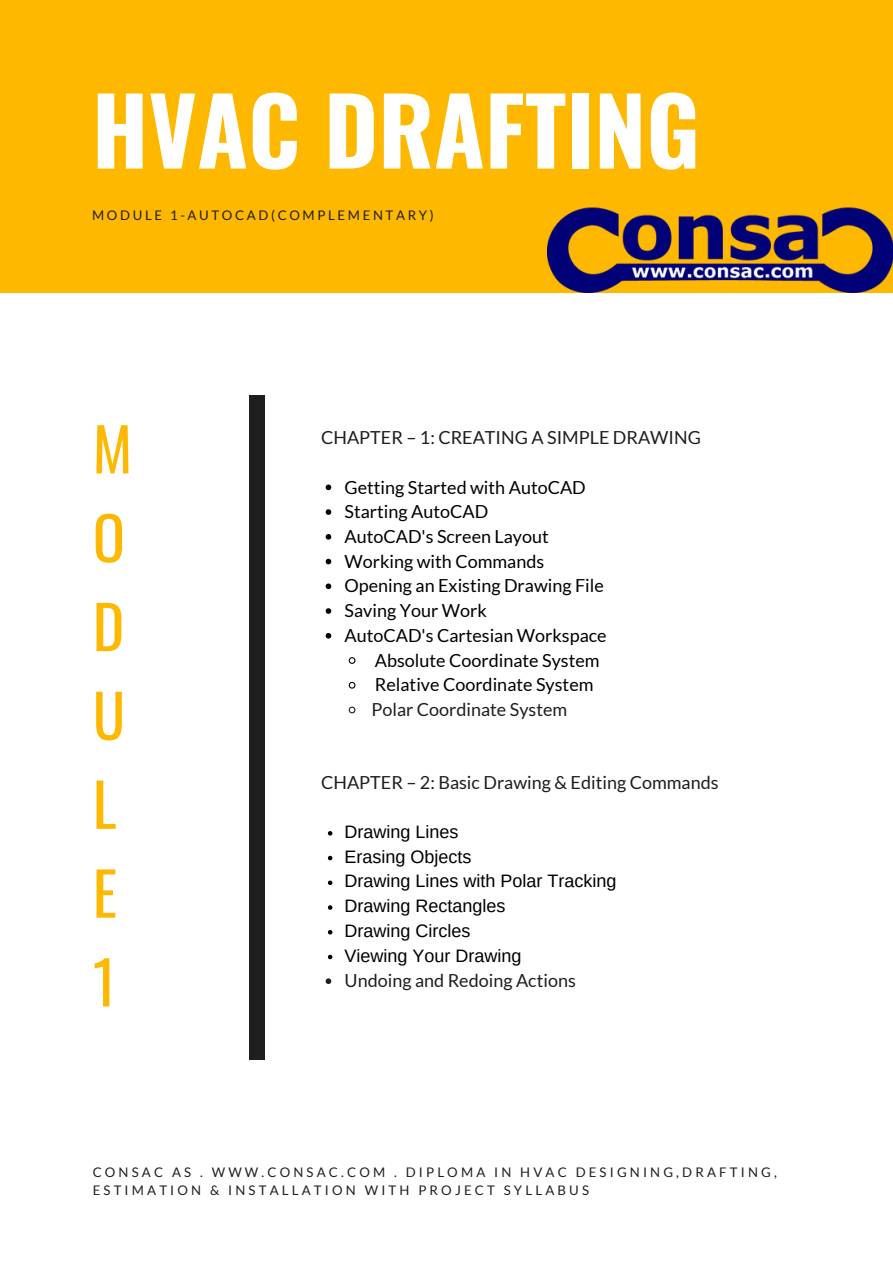
<style>
.page{position:relative;width:893px;height:1264px;background:#fff}
.page>*{position:absolute;margin:0;border:0;box-sizing:border-box;transform-origin:0 0}
.t1{font:700 92.55px "Oswald";color:#fff}
.t2{font:59.55px "Oswald";color:#ffb800}
.t3{font:18px "Lato";color:#000}
.t4{font:18px "Lato";color:#1e1e1e}
.t5{font:18px "Arimo";color:#000}
.t6{font:13.2px/18px "Lato";letter-spacing:.24em;color:#1e1e1e}
.t7{font:13.2px "Lato";letter-spacing:.2em;color:#1e1e1e}
</style>
<div class="page">
<svg style="left:325px;top:484px;width:6px;height:6px"></svg>
<svg style="left:325px;top:509px;width:6px;height:6px"></svg>
<svg style="left:325px;top:534px;width:6px;height:5px"></svg>
<svg style="left:325px;top:558px;width:6px;height:6px"></svg>
<svg style="left:325px;top:583px;width:6px;height:6px"></svg>
<svg style="left:325px;top:608px;width:6px;height:6px"></svg>
<svg style="left:325px;top:633px;width:6px;height:5px"></svg>
<svg style="left:348px;top:657px;width:8px;height:7px"></svg>
<svg style="left:348px;top:681px;width:8px;height:8px"></svg>
<svg style="left:348px;top:706px;width:8px;height:8px"></svg>
<div style="left:0;top:0;width:892px;height:292px;background:#ffb800"></div>
<div style="left:249px;top:395px;width:16px;height:665px;background:#1e1e1e"></div>
<svg style="left:328px;top:831px;width:4px;height:4px"></svg>
<svg style="left:328px;top:855px;width:4px;height:5px"></svg>
<svg style="left:328px;top:880px;width:4px;height:5px"></svg>
<svg style="left:328px;top:905px;width:4px;height:4px"></svg>
<svg style="left:328px;top:930px;width:4px;height:4px"></svg>
<svg style="left:328px;top:954px;width:4px;height:5px"></svg>
<svg style="left:325px;top:978px;width:6px;height:6px"></svg>
<img style="left:548px;top:207px;width:344px;height:85px">
<p class="t1" style="left:92px;top:58px;width:609px">HVAC DRAFTING</p>
<p class="t7" style="left:92px;top:207px;width:343px">MODULE 1-AUTOCAD(COMPLEMENTARY)</p>
<p class="t2" style="left:93px;top:402px;width:41px">M</p>
<p class="t2" style="left:93px;top:491px;width:34px">O</p>
<p class="t2" style="left:93px;top:580px;width:33px">D</p>
<p class="t2" style="left:93px;top:669px;width:34px">U</p>
<p class="t2" style="left:93px;top:757px;width:25px">L</p>
<p class="t2" style="left:93px;top:846px;width:26px">E</p>
<p class="t2" style="left:93px;top:935px;width:25px">1</p>
<p class="t4" style="left:321px;top:426px;width:381px">CHAPTER – 1: CREATING A SIMPLE DRAWING</p>
<p class="t3" style="left:344px;top:476px;width:243px">Getting Started with AutoCAD</p>
<p class="t3" style="left:344px;top:500px;width:145px">Starting AutoCAD</p>
<p class="t3" style="left:344px;top:525px;width:206px">AutoCAD's Screen Layout</p>
<p class="t3" style="left:344px;top:550px;width:201px">Working with Commands</p>
<p class="t3" style="left:344px;top:574px;width:261px">Opening an Existing Drawing File</p>
<p class="t3" style="left:344px;top:599px;width:144px">Saving Your Work</p>
<p class="t3" style="left:344px;top:624px;width:263px">AutoCAD's Cartesian Workspace</p>
<p class="t3" style="left:375px;top:649px;width:226px">Absolute Coordinate System</p>
<p class="t3" style="left:375px;top:673px;width:220px">Relative Coordinate System</p>
<p class="t4" style="left:371px;top:698px;width:197px">Polar Coordinate System</p>
<p class="t4" style="left:321px;top:771px;width:399px">CHAPTER – 2: Basic Drawing &amp; Editing Commands</p>
<p class="t5" style="left:344px;top:821px;width:115px">Drawing Lines</p>
<p class="t5" style="left:344px;top:846px;width:128px">Erasing Objects</p>
<p class="t5" style="left:344px;top:871px;width:273px">Drawing Lines with Polar Tracking</p>
<p class="t5" style="left:344px;top:895px;width:162px">Drawing Rectangles</p>
<p class="t5" style="left:344px;top:920px;width:127px">Drawing Circles</p>
<p class="t5" style="left:344px;top:945px;width:178px">Viewing Your Drawing</p>
<p class="t4" style="left:344px;top:969px;width:233px">Undoing and Redoing Actions</p>
<p class="t6" style="left:93px;top:1162px;width:685px">CONSAC AS . WWW.CONSAC.COM . DIPLOMA IN HVAC DESIGNING,DRAFTING,<br>ESTIMATION &amp; INSTALLATION WITH PROJECT SYLLABUS</p>
</div>
